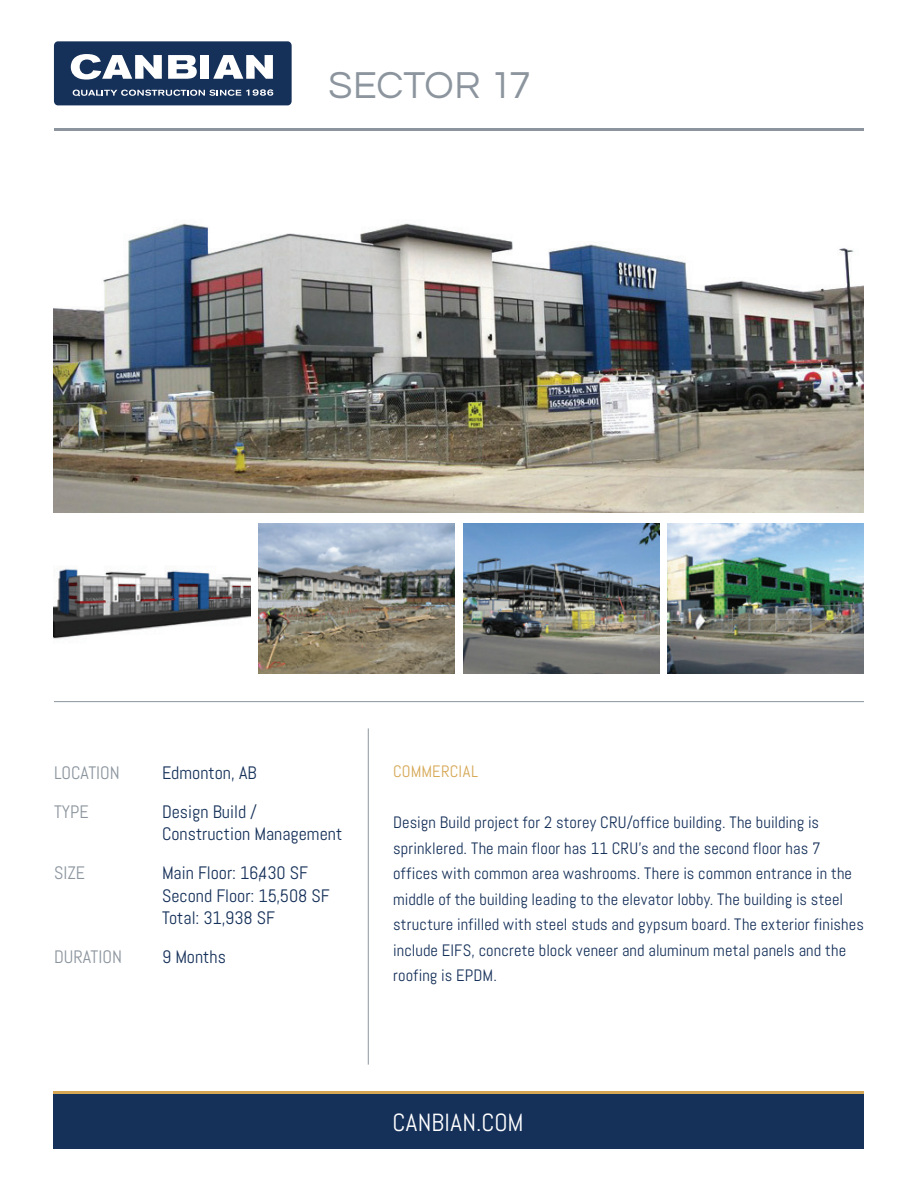
<style>
.page{position:relative;width:918px;height:1188px;background:#fff}
.page>*{position:absolute;margin:0;border:0;box-sizing:border-box;transform-origin:0 0}
.t1{font:39px "Questrial";letter-spacing:-.005em;color:#8c959e}
.t2{font:24.75px "Abel";letter-spacing:.01em;color:#fff}
.t3{font:18px/22.5px "Abel";color:#153059}
.t4{font:18px "Abel";color:#8c959e}
.t5{font:16.5px/25.5px "Abel";letter-spacing:.005em;color:#153059}
.t6{font:16.5px "Abel";letter-spacing:.01em;color:#d6a855}
</style>
<div class="page">
<hr style="left:54px;top:1091px;width:810px;height:3px;background:#d6a855">
<hr style="left:54px;top:129px;width:810px;height:2px;background:#8c959e">
<div style="left:54px;top:1094px;width:810px;height:55px;background:#153059"></div>
<hr style="left:54px;top:701px;width:810px;height:1px;background:#8c959e">
<hr style="left:368px;top:728px;width:1px;height:337px;background:#8c959e">
<div style="left:54px;top:41px;width:238px;height:64px;background:#153059;border-radius:4px"></div>
<svg style="left:71px;top:54px;width:91px;height:26px"></svg>
<svg style="left:168px;top:55px;width:29px;height:24px"></svg>
<div style="left:201px;top:55px;width:8px;height:24px;background:#fff"></div>
<svg style="left:213px;top:55px;width:60px;height:24px"></svg>
<svg style="left:73px;top:89px;width:200px;height:7px"></svg>
<img style="left:54px;top:223px;width:810px;height:290px">
<img style="left:54px;top:568px;width:196px;height:71px">
<img style="left:259px;top:524px;width:196px;height:149px">
<img style="left:463px;top:524px;width:196px;height:149px">
<img style="left:668px;top:524px;width:196px;height:149px">
<h1 class="t1" style="left:328px;top:66px;width:204px">SECTOR 17</h1>
<p class="t4" style="left:54px;top:761px;width:67px">LOCATION</p>
<p class="t3" style="left:162px;top:761px;width:96px">Edmonton, AB</p>
<p class="t4" style="left:54px;top:800px;width:36px">TYPE</p>
<p class="t3" style="left:162px;top:800px;width:182px">Design Build /<br>Construction Management</p>
<p class="t4" style="left:54px;top:861px;width:33px">SIZE</p>
<p class="t3" style="left:162px;top:862px;width:169px">Main Floor: 16,430 SF<br>Second Floor: 15,508 SF<br>Total: 31,938 SF</p>
<p class="t4" style="left:54px;top:945px;width:70px">DURATION</p>
<p class="t3" style="left:162px;top:946px;width:66px">9 Months</p>
<p class="t6" style="left:393px;top:761px;width:86px">COMMERCIAL</p>
<p class="t5" style="left:393px;top:810px;width:472px">Design Build project for 2 storey CRU/office building. The building is sprinklered. The main floor has 11 CRU’s and the second floor has 7 offices with common area washrooms. There is common entrance in the middle of the building leading to the elevator lobby. The building is steel structure infilled with steel studs and gypsum board. The exterior finishes include EIFS, concrete block veneer and aluminum metal panels and the roofing is EPDM.</p>
<h2 class="t2" style="left:393px;top:1107px;width:133px">CANBIAN.COM</h2>
</div>
